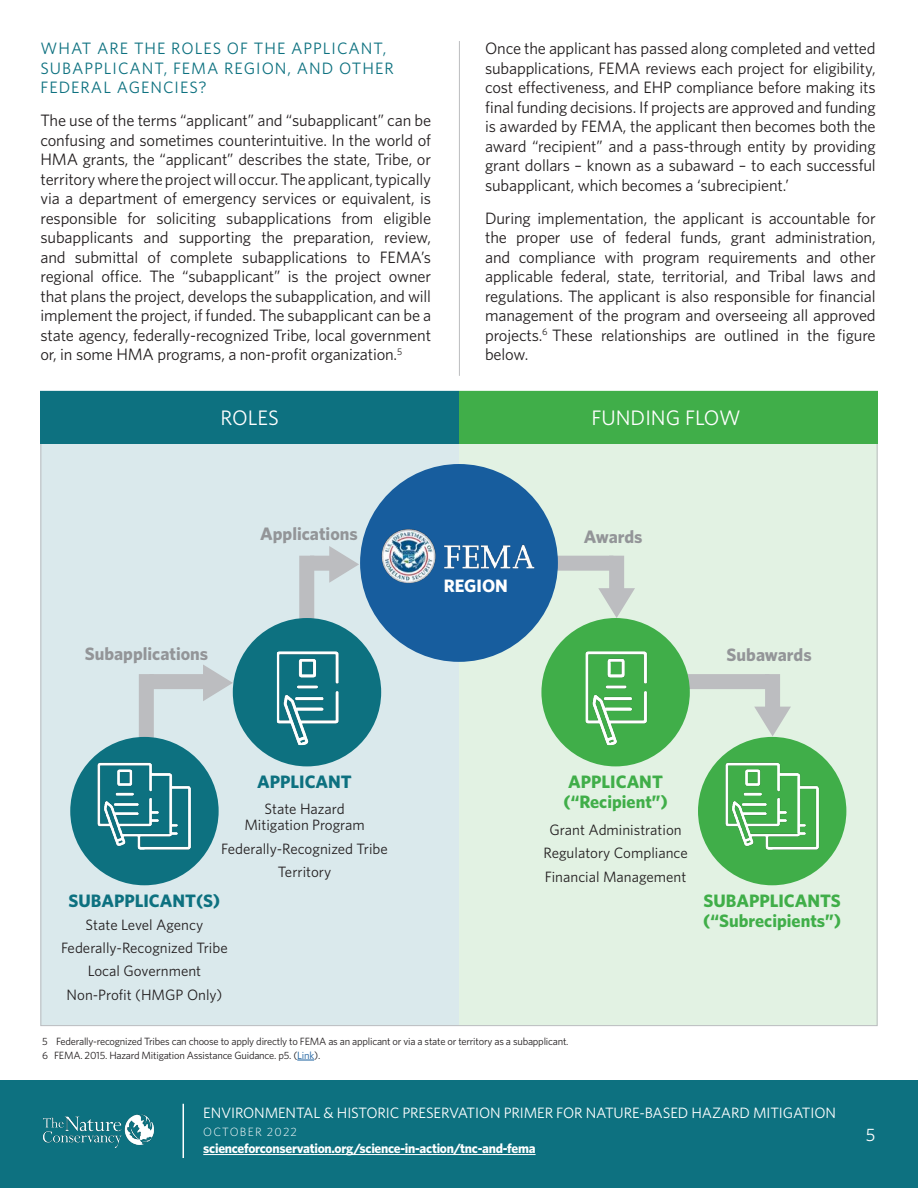
<style>
.page{position:relative;width:918px;height:1188px;background:#fff}
.page>*{position:absolute;margin:0;border:0;box-sizing:border-box;transform-origin:0 0}
.t1{font:21px "Whitney";color:#fff}
.t2{font:700 18px/19.5px "Whitney";color:#40ae49}
.t3{font:700 18px "Whitney";color:#939598}
.t4{font:700 18px "Whitney";color:#0d7180}
.t5{font:700 18px "Whitney";color:#fff}
.t6{font:18px "Whitney";color:#fff}
.t7{font:16.5px/19.5px "Whitney";letter-spacing:-.01em;color:#231f20;text-align:justify}
.t8{font:16.5px/19.5px "Whitney";letter-spacing:.06em;color:#0d7180}
.t9{font:15px/16.5px "Whitney";color:#231f20;text-align:center}
.t10{font:15px "Whitney";letter-spacing:-.01em;color:#fff}
.t11{font:700 13.5px "Whitney";letter-spacing:-.02em;color:#fff}
.t12{font:300 12px "Whitney";letter-spacing:.1em;color:#fff}
.t13{font:10.5px "Whitney";letter-spacing:-.02em;color:#231f20}
.s1{color:#175d9e}
</style>
<div class="page">
<div style="left:0;top:1080px;width:918px;height:108px;background:#0d7180"></div>
<img style="left:43px;top:1115px;width:111px;height:32px">
<hr style="left:183px;top:1104px;width:1px;height:54px;background:#fff">
<hr style="left:203px;top:1154px;width:333px;height:1px;background:#fff">
<div style="left:40px;top:391px;width:419px;height:635px;background:#dae9ec"></div>
<div style="left:459px;top:391px;width:419px;height:635px;background:#e2f2e3"></div>
<div style="left:40px;top:391px;width:419px;height:52px;background:#0d7180"></div>
<div style="left:459px;top:391px;width:419px;height:52px;background:#40ae49"></div>
<hr style="left:459px;top:41px;width:1px;height:335px;background:#bcbdc0">
<svg style="left:297px;top:1060px;width:17px;height:1px"></svg>
<div style="left:554px;top:556px;width:59px;height:15px;background:#bcbdc0"></div>
<div style="left:609px;top:556px;width:15px;height:43px;background:#bcbdc0"></div>
<svg style="left:598px;top:588px;width:37px;height:30px"></svg>
<div style="left:310px;top:556px;width:27px;height:15px;background:#bcbdc0"></div>
<div style="left:299px;top:556px;width:15px;height:68px;background:#bcbdc0"></div>
<svg style="left:329px;top:546px;width:30px;height:37px"></svg>
<div style="left:683px;top:674px;width:86px;height:15px;background:#bcbdc0"></div>
<div style="left:765px;top:674px;width:15px;height:43px;background:#bcbdc0"></div>
<svg style="left:754px;top:707px;width:37px;height:29px"></svg>
<div style="left:150px;top:674px;width:64px;height:15px;background:#bcbdc0"></div>
<div style="left:139px;top:674px;width:15px;height:73px;background:#bcbdc0"></div>
<svg style="left:203px;top:665px;width:30px;height:36px"></svg>
<div style="left:360px;top:464px;width:198px;height:198px;background:#175d9e;border-radius:50%"></div>
<img style="left:375px;top:493px;width:166px;height:125px">
<div style="left:541px;top:618px;width:149px;height:148px;background:#40ae49;border-radius:50%"></div>
<img style="left:586px;top:651px;width:84px;height:94px">
<div style="left:698px;top:737px;width:148px;height:148px;background:#40ae49;border-radius:50%"></div>
<img style="left:725px;top:762px;width:94px;height:88px">
<div style="left:70px;top:737px;width:149px;height:148px;background:#0d7180;border-radius:50%"></div>
<img style="left:97px;top:762px;width:94px;height:88px">
<div style="left:233px;top:618px;width:148px;height:148px;background:#0d7180;border-radius:50%"></div>
<img style="left:277px;top:651px;width:84px;height:94px">
<p class="t8" style="left:40px;top:38px;width:355px">WHAT ARE THE ROLES OF THE APPLICANT,<br>SUBAPPLICANT, FEMA REGION, AND OTHER<br>FEDERAL AGENCIES?</p>
<p class="t7" style="left:40px;top:110px;width:392px">The use of the terms “applicant” and “subapplicant” can be confusing and sometimes counterintuitive. In the world of HMA grants, the “applicant” describes the state, Tribe, or territory where the project will occur. The applicant, typically via a department of emergency services or equivalent, is responsible for soliciting subapplications from eligible subapplicants and supporting the preparation, review, and submittal of complete subapplications to FEMA’s regional office. The “subapplicant” is the project owner that plans the project, develops the subapplication, and will implement the project, if funded. The subapplicant can be a state agency, federally-recognized Tribe, local government or, in some HMA programs, a non-profit organization.<sup>5</sup></p>
<p class="t7" style="left:485px;top:38px;width:392px">Once the applicant has passed along completed and vetted subapplications, FEMA reviews each project for eligibility, cost effectiveness, and EHP compliance before making its final funding decisions. If projects are approved and funding is awarded by FEMA, the applicant then becomes both the award “recipient” and a pass-through entity by providing grant dollars – known as a subaward – to each successful subapplicant, which becomes a ‘subrecipient.’</p>
<p class="t7" style="left:485px;top:208px;width:392px">During implementation, the applicant is accountable for the proper use of federal funds, grant administration, and compliance with program requirements and other applicable federal, state, territorial, and Tribal laws and regulations. The applicant is also responsible for financial management of the program and overseeing all approved projects.<sup>6</sup> These relationships are outlined in the figure below.</p>
<p class="t1" style="left:220px;top:404px;width:60px">ROLES</p>
<p class="t1" style="left:591px;top:404px;width:151px">FUNDING FLOW</p>
<p class="t3" style="left:260px;top:523px;width:99px">Applications</p>
<p class="t3" style="left:584px;top:526px;width:60px">Awards</p>
<p class="t5" style="left:444px;top:575px;width:66px">REGION</p>
<p class="t3" style="left:85px;top:643px;width:125px">Subapplications</p>
<p class="t3" style="left:727px;top:644px;width:87px">Subawards</p>
<p class="t4" style="left:257px;top:771px;width:96px">APPLICANT</p>
<p class="t9" style="left:244px;top:800px;width:122px">State Hazard<br>Mitigation Program</p>
<p class="t9" style="left:221px;top:840px;width:168px">Federally-Recognized Tribe</p>
<p class="t9" style="left:278px;top:863px;width:55px">Territory</p>
<p class="t4" style="left:69px;top:890px;width:153px">SUBAPPLICANT(S)</p>
<p class="t9" style="left:86px;top:916px;width:119px">State Level Agency</p>
<p class="t9" style="left:61px;top:939px;width:168px">Federally-Recognized Tribe</p>
<p class="t9" style="left:88px;top:963px;width:115px">Local Government</p>
<p class="t9" style="left:67px;top:986px;width:157px">Non-Profit (HMGP Only)</p>
<p class="t2" style="left:563px;top:772px;width:106px">APPLICANT (“Recipient”)</p>
<p class="t9" style="left:550px;top:821px;width:134px">Grant Administration</p>
<p class="t9" style="left:544px;top:845px;width:146px">Regulatory Compliance</p>
<p class="t9" style="left:545px;top:868px;width:143px">Financial Management</p>
<p class="t13" style="left:42px;top:1035px;width:528px">5 Federally-recognized Tribes can choose to apply directly to FEMA as an applicant or via a state or territory as a subapplicant.</p>
<p class="t13" style="left:42px;top:1048px;width:280px">6 FEMA. 2015. Hazard Mitigation Assistance Guidance. p5. (<span class="s1">Link</span>).</p>
<p class="t2" style="left:703px;top:891px;width:140px">SUBAPPLICANTS (“Subrecipients”)</p>
<p class="t10" style="left:203px;top:1103px;width:634px">ENVIRONMENTAL &amp; HISTORIC PRESERVATION PRIMER FOR NATURE-BASED HAZARD MITIGATION</p>
<p class="t12" style="left:203px;top:1124px;width:95px">OCTOBER 2022</p>
<p class="t11" style="left:203px;top:1140px;width:334px">scienceforconservation.org/science-in-action/tnc-and-fema</p>
<p class="t6" style="left:866px;top:1123px;width:11px">5</p>
</div>
